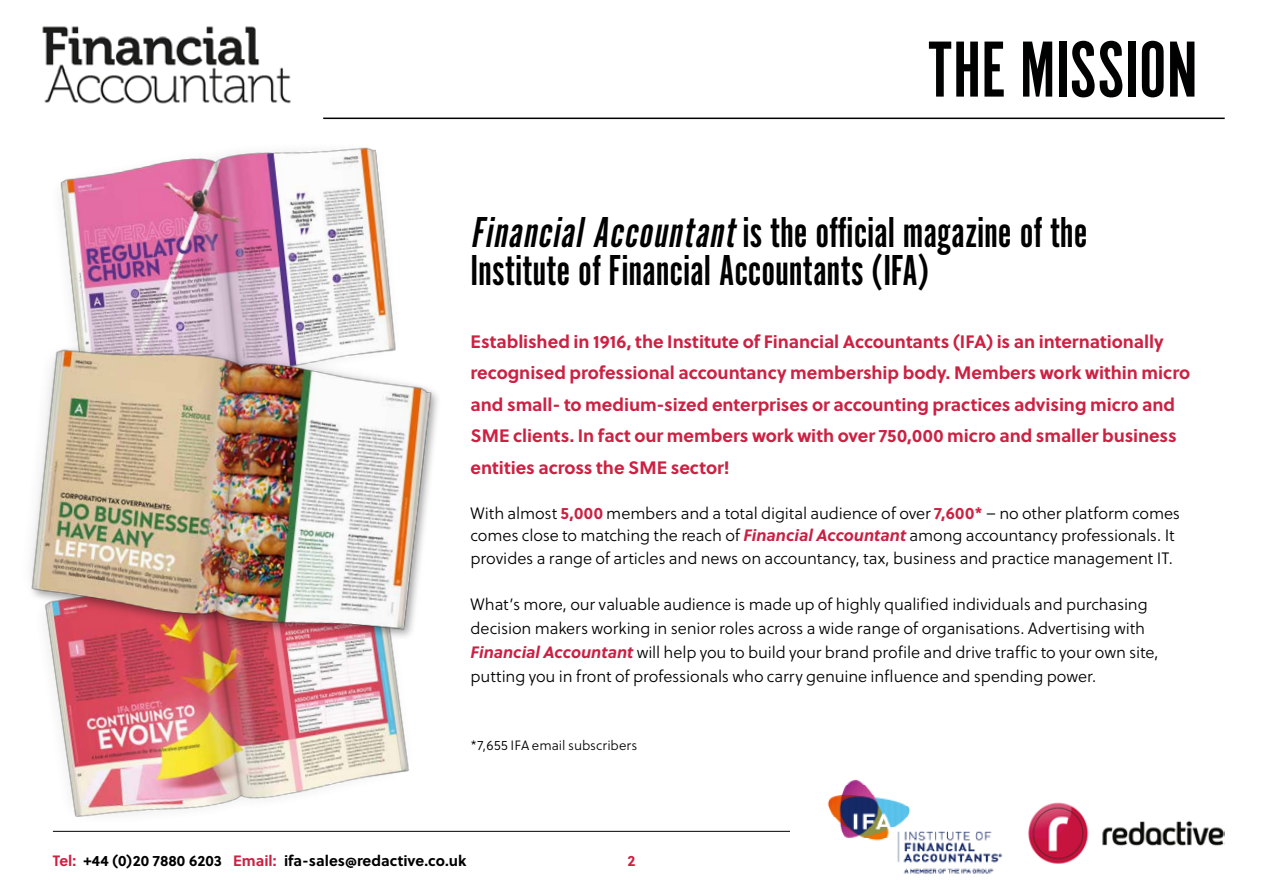
<style>
.page{position:relative;width:1263px;height:893px;background:#fff}
.page>*{position:absolute;margin:0;border:0;box-sizing:border-box;transform-origin:0 0}
.t1{font:82.5px "Alternate Got No 1 D";color:#000101}
.t2{font:45px/37.5px "Alternate Got No 1 D";color:#000101}
.t3{font:700 18px/31.5px "Soleil";letter-spacing:-.005em;color:#cc2143}
.t4{font:16.5px/24px "Soleil Lt";letter-spacing:-.005em;color:#000}
.t5{font:700 15px "Soleil";color:#000}
.t6{font:700 15px "Soleil";color:#cc2143}
.t7{font:13.5px "Soleil Lt";color:#000}
.s1{font-style:italic}
.s2{font-family:"Soleil";font-weight:700;color:#cc2143}
.s3{font-family:"Soleil";font-weight:700;font-style:italic;color:#cb1f43}
.s4{color:#cc2143}
</style>
<div class="page">
<hr style="left:53px;top:831px;width:742px;height:1px;background:#000">
<hr style="left:323px;top:118px;width:902px;height:1px;background:#000101">
<img style="left:1028px;top:802px;width:197px;height:62px">
<img style="left:42px;top:26px;width:249px;height:77px">
<img style="left:790px;top:779px;width:213px;height:95px">
<img style="left:60px;top:103px;width:368px;height:199px">
<img style="left:52px;top:678px;width:394px;height:154px">
<img style="left:30px;top:302px;width:408px;height:376px">
<h1 class="t1" style="left:928px;top:26px;width:271px">THE MISSION</h1>
<h2 class="t2" style="left:471px;top:215px;width:618px"><span class="s1">FinancialAccountant</span>is the official magazine of the<br>Institute of Financial Accountants (IFA)</h2>
<p class="t3" style="left:471px;top:325px;width:721px">Established in 1916, the Institute of Financial Accountants (IFA) is an internationally recognised professional accountancy membership body. Members work within micro and small- to medium-sized enterprises or accounting practices advising micro and SME clients. In fact our members work with over 750,000 micro and smaller business entities across the SME sector!</p>
<p class="t4" style="left:471px;top:502px;width:711px;line-height:22.5px">With almost <span class="s2">5,000</span> members and a total digital audience of over <span class="s2">7,600*</span> – no other platform comes comes close to matching the reach of <span class="s3">Financial Accountant</span> among accountancy professionals. It provides a range of articles and news on accountancy, tax, business and practice management IT.</p>
<p class="t4" style="left:471px;top:592px;width:690px">What’s more, our valuable audience is made up of highly qualified individuals and purchasing decision makers working in senior roles across a wide range of organisations. Advertising with <span class="s3">Financial Accountant</span> will help you to build your brand profile and drive traffic to your own site, putting you in front of professionals who carry genuine influence and spending power.</p>
<p class="t7" style="left:471px;top:736px;width:168px">*7,655 IFA email subscribers</p>
<p class="t5" style="left:53px;top:849px;width:415px"><span class="s4">Tel:</span> +44 (0)20 7880 6203 <span class="s4">Email:</span> ifa-sales@redactive.co.uk</p>
<p class="t6" style="left:627px;top:849px;width:9px">2</p>
</div>
